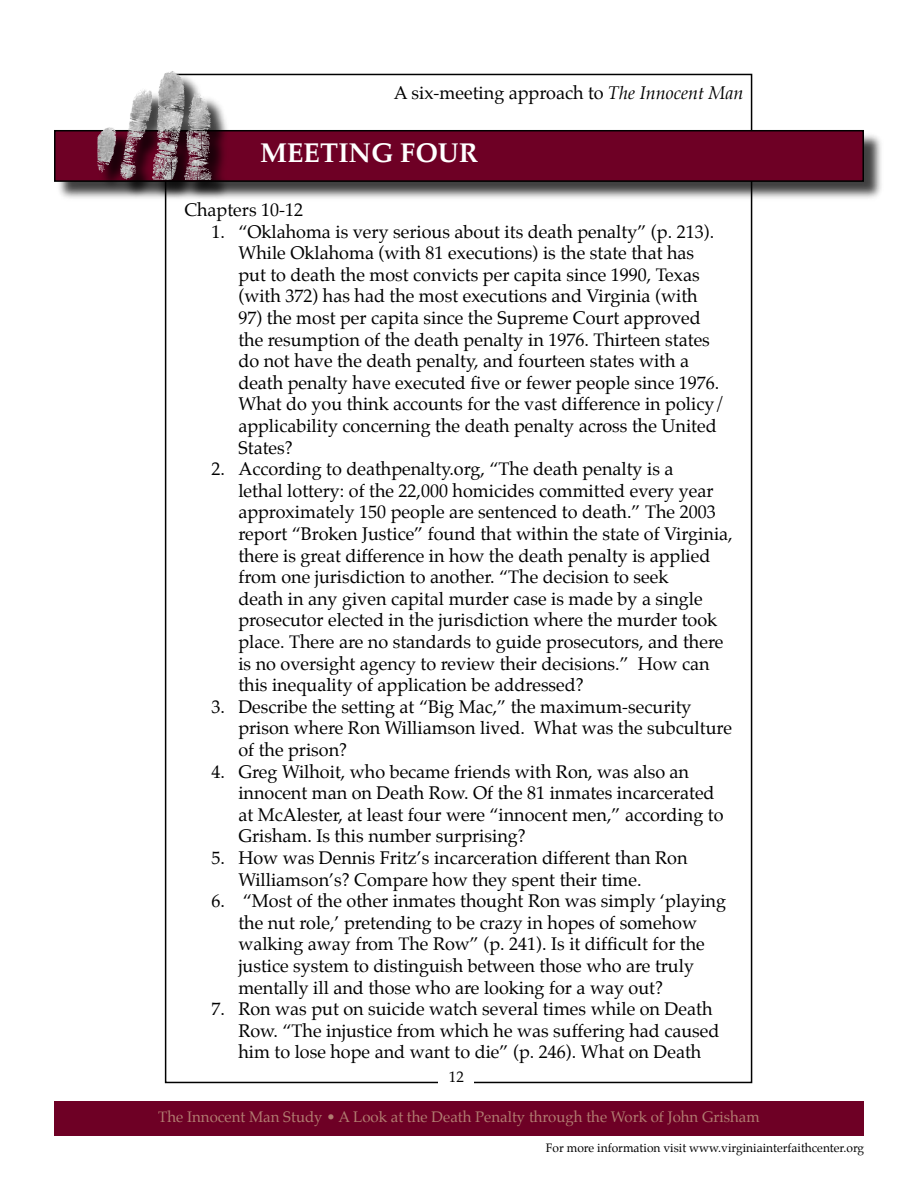
<style>
.page{position:relative;width:918px;height:1188px;background:#fff}
.page>*{position:absolute;margin:0;border:0;box-sizing:border-box;transform-origin:0 0}
.t1{font:700 27px "Palatino";color:#fff}
.t2{font:18px/21.6px "Palatino";color:#000}
.t3{font:15px "Palatino";color:#b17c70}
.t4{font:15px "Palatino";color:#000}
.t5{font:12px "Palatino";color:#000}
.s1{font-style:italic}
</style>
<div class="page">
<div style="left:54px;top:1101px;width:810px;height:35px;background:#6e0025"></div>
<div style="left:55px;top:131px;width:829px;height:71px;background:#000;opacity:.75"></div>
<div style="left:55px;top:131px;width:808px;height:50px;background:#6e0025"></div>
<div style="left:54px;top:130px;width:810px;height:52px;border:2px solid #000"></div>
<div style="left:99px;top:72px;width:133px;height:128px;background:#000;opacity:.75"></div>
<img style="left:171px;top:71px;width:14px;height:29px">
<p class="t2" style="left:394px;top:84px;width:351px">A six-meeting approach to <span class="s1">The Innocent Man</span></p>
<h1 class="t1" style="left:260px;top:136px;width:220px">MEETING FOUR</h1>
<p class="t2" style="left:184px;top:201px;width:120px">Chapters 10-12</p>
<p class="t2" style="left:238px;top:222px;width:477px;text-indent:-27px">1. “Oklahoma is very serious about its death penalty” (p. 213).<br>While Oklahoma (with 81 executions) is the state that has put to death the most convicts per capita since 1990, Texas (with 372) has had the most executions and Virginia (with</p>
<p class="t2" style="left:238px;top:309px;width:488px">97) the most per capita since the Supreme Court approved the resumption of the death penalty in 1976. Thirteen states do not have the death penalty, and fourteen states with a death penalty have executed five or fewer people since 1976.<br>What do you think accounts for the vast difference in policy/ applicability concerning the death penalty across the United States?</p>
<p class="t2" style="left:238px;top:460px;width:496px;text-indent:-27px">2. According to deathpenalty.org, “The death penalty is a<br>lethal lottery: of the 22,000 homicides committed every year approximately 150 people are sentenced to death.” The 2003 report “Broken Justice” found that within the state of Virginia, there is great difference in how the death penalty is applied from one jurisdiction to another. “The decision to seek<br>death in any given capital murder case is made by a single prosecutor elected in the jurisdiction where the murder took place. There are no standards to guide prosecutors, and there is no oversight agency to review their decisions.” How can this inequality of application be addressed?</p>
<p class="t2" style="left:238px;top:697px;width:495px;text-indent:-27px">3. Describe the setting at “Big Mac,” the maximum-security prison where Ron Williamson lived. What was the subculture of the prison?</p>
<p class="t2" style="left:238px;top:762px;width:487px;text-indent:-27px">4. Greg Wilhoit, who became friends with Ron, was also an innocent man on Death Row. Of the 81 inmates incarcerated at McAlester, at least four were “innocent men,” according to Grisham. Is this number surprising?</p>
<p class="t2" style="left:238px;top:849px;width:451px;text-indent:-27px">5. How was Dennis Fritz’s incarceration different than Ron<br>Williamson’s? Compare how they spent their time.</p>
<p class="t2" style="left:238px;top:892px;width:489px;text-indent:-27px">6. “Most of the other inmates thought Ron was simply ‘playing the nut role,’ pretending to be crazy in hopes of somehow walking away from The Row” (p. 241). Is it difficult for the justice system to distinguish between those who are truly mentally ill and those who are looking for a way out?</p>
<p class="t2" style="left:238px;top:1000px;width:483px;text-indent:-27px">7. Ron was put on suicide watch several times while on Death<br>Row. “The injustice from which he was suffering had caused him to lose hope and want to die” (p. 246). What on Death</p>
<p class="t4" style="left:449px;top:1068px;width:16px">12</p>
<p class="t3" style="left:158px;top:1107px;width:603px">The Innocent Man Study • A Look at the Death Penalty through the Work of John Grisham</p>
<p class="t5" style="left:546px;top:1140px;width:320px">For more information visit www.virginiainterfaithcenter.org</p>
</div>
